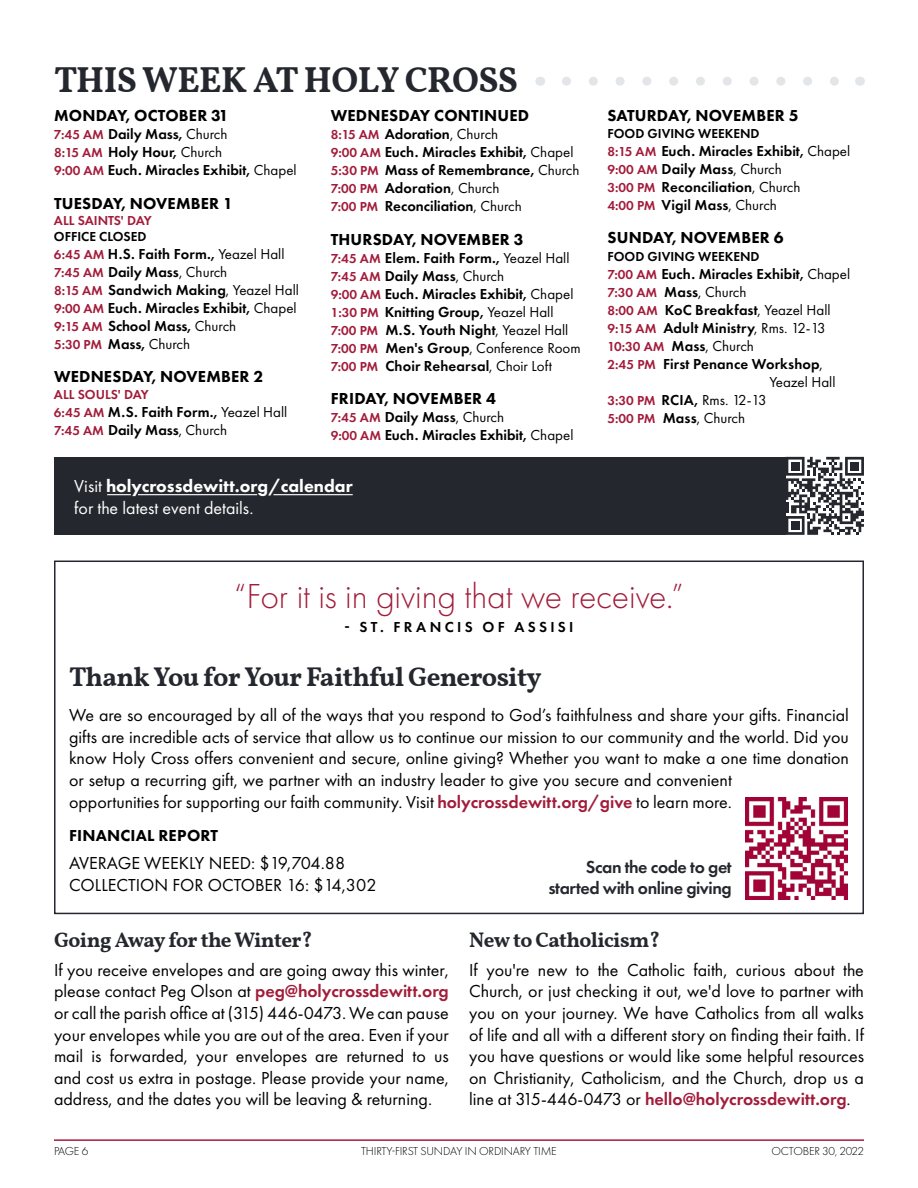
<style>
.page{position:relative;width:918px;height:1188px;background:#fff}
.page>*{position:absolute;margin:0;border:0;box-sizing:border-box;transform-origin:0 0}
.t1{font:300 36px "Futura PT";letter-spacing:-.005em;color:#a21c3a}
.t2{font:700 36px "Vollkorn";letter-spacing:-.015em;color:#25272e}
.t3{font:700 27px "Vollkorn";letter-spacing:-.025em;color:#25272e}
.t4{font:700 21px "Vollkorn";letter-spacing:-.03em;color:#25272e}
.t5{font:18px/21.6px "Futura PT";color:#000}
.t6{font:18px/21.6px "Futura PT";color:#fff}
.t7{font:600 18px/21.6px "Futura PT";letter-spacing:-.025em;color:#25272e;text-align:right}
.t8{font:800 16.5px "Futura PT";letter-spacing:.01em;color:#000}
.t9{font:600 15px/18px "Futura PT";color:#000}
.t10{font:15px "Futura PT";color:#000}
.t11{font:600 15px "Futura PT";letter-spacing:.225em;color:#000}
.t12{font:600 13.5px "Futura PT";color:#a21c3a}
.t13{font:600 13.5px "Futura PT";color:#000}
.t14{font:300 12px "Futura PT";letter-spacing:-.015em;color:#000}
.s1{font-size:13.5px;color:#a21c3a}
.s2{font-weight:400}
.s3{font-size:15px;color:#000}
.s4{font-weight:400;font-size:15px;color:#000}
.s5{font-weight:800}
.s6{font-weight:600;font-size:13.5px;color:#a21c3a}
.s7{font-weight:600}
.s8{font-weight:600;color:#a21c3a}
</style>
<div class="page">
<hr style="left:54px;top:1139px;width:810px;height:2px;background:#a21c3a">
<div style="left:54px;top:561px;width:810px;height:353px;border:2px solid #25272e"></div>
<svg style="left:566px;top:77px;width:273px;height:9px"></svg>
<div style="left:54px;top:457px;width:732px;height:78px;background:#25272e"></div>
<svg style="left:786px;top:457px;width:78px;height:78px"></svg>
<svg style="left:107px;top:494px;width:24px;height:1px"></svg>
<hr style="left:138px;top:494px;width:119px;height:1px;background:#fff">
<hr style="left:273px;top:494px;width:80px;height:1px;background:#fff">
<img style="left:745px;top:797px;width:103px;height:103px">
<h1 class="t2" style="left:54px;top:53px;width:465px">THIS WEEK AT HOLY CROSS</h1>
<p class="t8" style="left:54px;top:106px;width:176px">MONDAY, OCTOBER 31</p>
<p class="t9" style="left:54px;top:125px;width:244px"><span class="s1">7:45 AM</span> Daily Mass, <span class="s2">Church<br></span><span class="s1">8:15 AM</span> Holy Hour, <span class="s2">Church<br></span><span class="s1">9:00 AM</span> Euch. Miracles Exhibit, <span class="s2">Chapel</span></p>
<p class="t8" style="left:54px;top:193px;width:181px">TUESDAY, NOVEMBER 1</p>
<p class="t12" style="left:54px;top:212px;width:99px">ALL SAINTS' DAY</p>
<p class="t13" style="left:54px;top:228px;width:94px">OFFICE CLOSED</p>
<p class="t9" style="left:54px;top:245px;width:246px"><span class="s1">6:45 AM</span> H.S. Faith Form., <span class="s2">Yeazel Hall </span><span class="s1">7:45 AM</span> Daily Mass<span class="s2">, Church<br></span><span class="s1">8:15 AM</span> Sandwich Making<span class="s2">, Yeazel Hall </span><span class="s1">9:00 AM</span> Euch. Miracles Exhibit, <span class="s2">Chapel </span><span class="s1">9:15 AM</span> School Mass, <span class="s2">Church</span></p>
<p class="t12" style="left:54px;top:336px;width:138px">5:30 PM <span class="s3">Mass,</span> <span class="s4">Church</span></p>
<p class="t8" style="left:54px;top:367px;width:211px">WEDNESDAY, NOVEMBER 2</p>
<p class="t12" style="left:54px;top:386px;width:96px">ALL SOULS' DAY</p>
<p class="t9" style="left:54px;top:402px;width:235px"><span class="s1">6:45 AM</span> M.S. Faith Form., <span class="s2">Yeazel Hall<br></span><span class="s1">7:45 AM</span> Daily Mass<span class="s2">, Church</span></p>
<p class="t8" style="left:331px;top:106px;width:200px">WEDNESDAY CONTINUED</p>
<p class="t9" style="left:331px;top:125px;width:250px"><span class="s1">8:15 AM</span> Adoration<span class="s2">, Church<br></span><span class="s1">9:00 AM</span> Euch. Miracles Exhibit, <span class="s2">Chapel<br></span><span class="s1">5:30 PM</span> Mass of Remembrance, <span class="s2">Church<br></span><span class="s1">7:00 PM</span> Adoration<span class="s2">, Church<br></span><span class="s1">7:00 PM</span> Reconciliation<span class="s2">, Church</span></p>
<p class="t8" style="left:331px;top:229px;width:194px">THURSDAY, NOVEMBER 3</p>
<p class="t9" style="left:331px;top:249px;width:251px"><span class="s1">7:45 AM</span> Elem. Faith Form., <span class="s2">Yeazel Hall </span><span class="s1">7:45 AM</span> Daily Mass<span class="s2">, Church<br></span><span class="s1">9:00 AM</span> Euch. Miracles Exhibit, <span class="s2">Chapel </span><span class="s1">1:30 PM</span> Knitting Group, <span class="s2">Yeazel Hall </span><span class="s1">7:00 PM</span> M.S. Youth Night<span class="s2">, Yeazel Hall </span><span class="s1">7:00 PM</span> Men's Group<span class="s2">, Conference Room </span><span class="s1">7:00 PM</span> Choir Rehearsal<span class="s2">, Choir Loft</span></p>
<p class="t8" style="left:331px;top:388px;width:167px">FRIDAY, NOVEMBER 4</p>
<p class="t9" style="left:331px;top:408px;width:244px"><span class="s1">7:45 AM</span> Daily Mass<span class="s2">, Church<br></span><span class="s1">9:00 AM</span> Euch. Miracles Exhibit, <span class="s2">Chapel</span></p>
<p class="t6" style="left:74px;top:475px;width:280px">Visit <span class="s5">holycrossdewitt.org/calendar </span>for the latest event details.</p>
<p class="t8" style="left:608px;top:106px;width:193px">SATURDAY, NOVEMBER 5</p>
<p class="t13" style="left:608px;top:125px;width:154px">FOOD GIVING WEEKEND</p>
<p class="t9" style="left:608px;top:141px;width:244px"><span class="s1">8:15 AM</span> Euch. Miracles Exhibit, <span class="s2">Chapel<br></span><span class="s1">9:00 AM</span> Daily Mass<span class="s2">, Church<br></span><span class="s1">3:00 PM</span> Reconciliation<span class="s2">, Church<br></span><span class="s1">4:00 PM</span> Vigil Mass<span class="s2">, Church</span></p>
<p class="t8" style="left:608px;top:227px;width:178px">SUNDAY, NOVEMBER 6</p>
<p class="t13" style="left:608px;top:248px;width:154px">FOOD GIVING WEEKEND</p>
<p class="t9" style="left:608px;top:265px;width:244px"><span class="s1">7:00 AM</span> Euch. Miracles Exhibit, <span class="s2">Chapel<br></span><span class="s1">7:30 AM</span> Mass<span class="s2">, Church<br></span><span class="s1">8:00 AM</span> KoC Breakfast<span class="s2">, Yeazel Hall<br></span><span class="s1">9:15 AM</span> Adult Ministry<span class="s2">, Rms. 12-13</span></p>
<p class="t12" style="left:608px;top:338px;width:148px">10:30 AM <span class="s3">Mass</span><span class="s4">, Church</span></p>
<p class="t9" style="left:608px;top:355px;width:217px"><span class="s1">2:45 PM</span> First Penance Workshop<span class="s2">,</span></p>
<p class="t10" style="left:769px;top:373px;width:68px">Yeazel Hall</p>
<p class="t10" style="left:608px;top:391px;width:161px"><span class="s6">3:30 PM</span> <span class="s7">RCIA,</span> Rms. 12-13</p>
<p class="t10" style="left:608px;top:409px;width:139px"><span class="s6">5:00 PM</span> <span class="s7">Mass</span>, Church</p>
<h1 class="t1" style="left:234px;top:576px;width:451px">“For it is in giving that we receive.”</h1>
<p class="t11" style="left:344px;top:618px;width:231px">- ST. FRANCIS OF ASSISI</p>
<h2 class="t3" style="left:69px;top:657px;width:474px">Thank You for Your Faithful Generosity</h2>
<p class="t5" style="left:69px;top:704px;width:782px">We are so encouraged by all of the ways that you respond to God’s faithfulness and share your gifts. Financial gifts are incredible acts of service that allow us to continue our mission to our community and the world. Did you know Holy Cross offers convenient and secure, online giving? Whether you want to make a one time donation or setup a recurring gift, we partner with an industry leader to give you secure and convenient<br>opportunities for supporting our faith community. Visit <span class="s8">holycrossdewitt.org/give</span> to learn more.</p>
<p class="t8" style="left:69px;top:825px;width:150px">FINANCIAL REPORT</p>
<p class="t5" style="left:69px;top:852px;width:309px">AVERAGE WEEKLY NEED: $19,704.88<br>COLLECTION FOR OCTOBER 16: $14,302</p>
<p class="t7" style="left:548px;top:856px;width:185px">Scan the code to get started with online giving</p>
<p class="t4" style="left:54px;top:924px;width:260px">Going Away for the Winter?</p>
<p class="t5" style="left:54px;top:959px;width:396px;text-align:justify">If you receive envelopes and are going away this winter, please contact Peg Olson at <span class="s8">peg@holycrossdewitt.org </span>or call the parish office at (315) 446-0473. We can pause your envelopes while you are out of the area. Even if your mail is forwarded, your envelopes are returned to us and cost us extra in postage. Please provide your name, address, and the dates you will be leaving &amp; returning.</p>
<p class="t4" style="left:469px;top:924px;width:193px">New to Catholicism?</p>
<p class="t5" style="left:469px;top:959px;width:396px;text-align:justify">If you're new to the Catholic faith, curious about the Church, or just checking it out, we'd love to partner with you on your journey. We have Catholics from all walks of life and all with a different story on finding their faith. If you have questions or would like some helpful resources on Christianity, Catholicism, and the Church, drop us a line at 315-446-0473 or <span class="s8">hello@holycrossdewitt.org</span>.</p>
<p class="t14" style="left:54px;top:1144px;width:36px">PAGE 6</p>
<p class="t14" style="left:361px;top:1144px;width:197px">THIRTY-FIRST SUNDAY IN ORDINARY TIME</p>
<p class="t14" style="left:772px;top:1144px;width:94px">OCTOBER 30, 2022</p>
</div>
